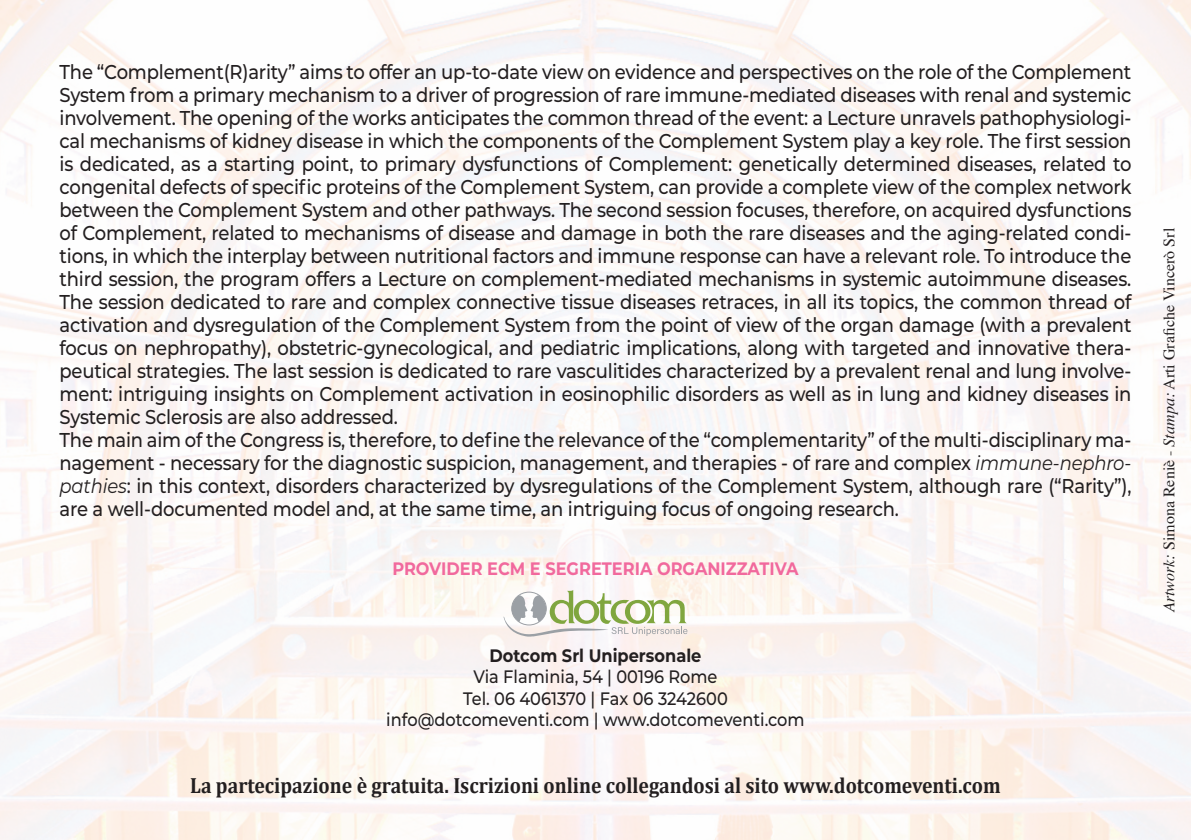
<style>
.page{position:relative;width:1191px;height:840px;background:#fff}
.page>*{position:absolute;margin:0;border:0;box-sizing:border-box;transform-origin:0 0}
.t1{font:700 22px "Cambria";color:#231f20;scale:.9 1}
.t2{font:500 20px/23px "Montserrat";letter-spacing:-.01em;color:#231f20;text-align:justify;scale:.9 1}
.t3{font:500 18px "Montserrat";color:#231f20;scale:.9 1}
.t4{font:700 18px "Montserrat";color:#f1699d;scale:.9 1}
.t5{font:700 18px "Montserrat";color:#231f20;scale:.9 1}
.t6{font:16px "Times";color:#231f20}
.s1{font-weight:400;font-style:italic}
.s2{font-style:italic}
</style>
<div class="page">
<img style="left:0;top:0;width:1191px;height:839px">
<svg style="left:503px;top:589px;width:184px;height:47px"></svg>
<p class="t2" style="left:60px;top:59px;width:1192px">The “Complement(R)arity” aims to offer an up-to-date view on evidence and perspectives on the role of the Complement System from a primary mechanism to a driver of progression of rare immune-mediated diseases with renal and systemic involvement. The opening of the works anticipates the common thread of the event: a Lecture unravels pathophysiologi&shy;cal mechanisms of kidney disease in which the components of the Complement System play a key role. The first session is dedicated, as a starting point, to primary dysfunctions of Complement: genetically determined diseases, related to congenital defects of specific proteins of the Complement System, can provide a complete view of the complex network between the Complement System and other pathways. The second session focuses, therefore, on acquired dysfunctions of Complement, related to mechanisms of disease and damage in both the rare diseases and the aging-related condi&shy;tions, in which the interplay between nutritional factors and immune response can have a relevant role. To introduce the third session, the program offers a Lecture on complement-mediated mechanisms in systemic autoimmune diseases.<br>The session dedicated to rare and complex connective tissue diseases retraces, in all its topics, the common thread of activation and dysregulation of the Complement System from the point of view of the organ damage (with a prevalent focus on nephropathy), obstetric-gynecological, and pediatric implications, along with targeted and innovative thera&shy;peutical strategies. The last session is dedicated to rare vasculitides characterized by a prevalent renal and lung involve&shy;ment: intriguing insights on Complement activation in eosinophilic disorders as well as in lung and kidney diseases in Systemic Sclerosis are also addressed.</p>
<p class="t2" style="left:60px;top:427px;width:1192px">The main aim of the Congress is, therefore, to define the relevance of the “complementarity” of the multi-disciplinary ma&shy;nagement - necessary for the diagnostic suspicion, management, and therapies - of rare and complex <span class="s1">immune-nephro&shy;pathies</span>: in this context, disorders characterized by dysregulations of the Complement System, although rare (“Rarity”), are a well-documented model and, at the same time, an intriguing focus of ongoing research.</p>
<p class="t4" style="left:392px;top:555px;width:453px">PROVIDER ECM E SEGRETERIA ORGANIZZATIVA</p>
<p class="t5" style="left:489px;top:642px;width:237px">Dotcom Srl Unipersonale</p>
<p class="t3" style="left:473px;top:664px;width:273px">Via Flaminia, 54 | 00196 Rome</p>
<p class="t3" style="left:463px;top:685px;width:296px">Tel. 06 4061370 | Fax 06 3242600</p>
<p class="t3" style="left:386px;top:707px;width:466px">info@dotcomeventi.com | www.dotcomeventi.com</p>
<p class="t1" style="left:190px;top:769px;width:902px">La partecipazione è gratuita. Iscrizioni online collegandosi al sito www.dotcomeventi.com</p>
<p class="t6" style="left:1154px;top:611px;width:385px;rotate:-90deg"><span class="s2">Artwork:</span> Simona Reniè - <span class="s2">Stampa:</span> Arti Grafiche Vincerò Srl</p>
</div>
